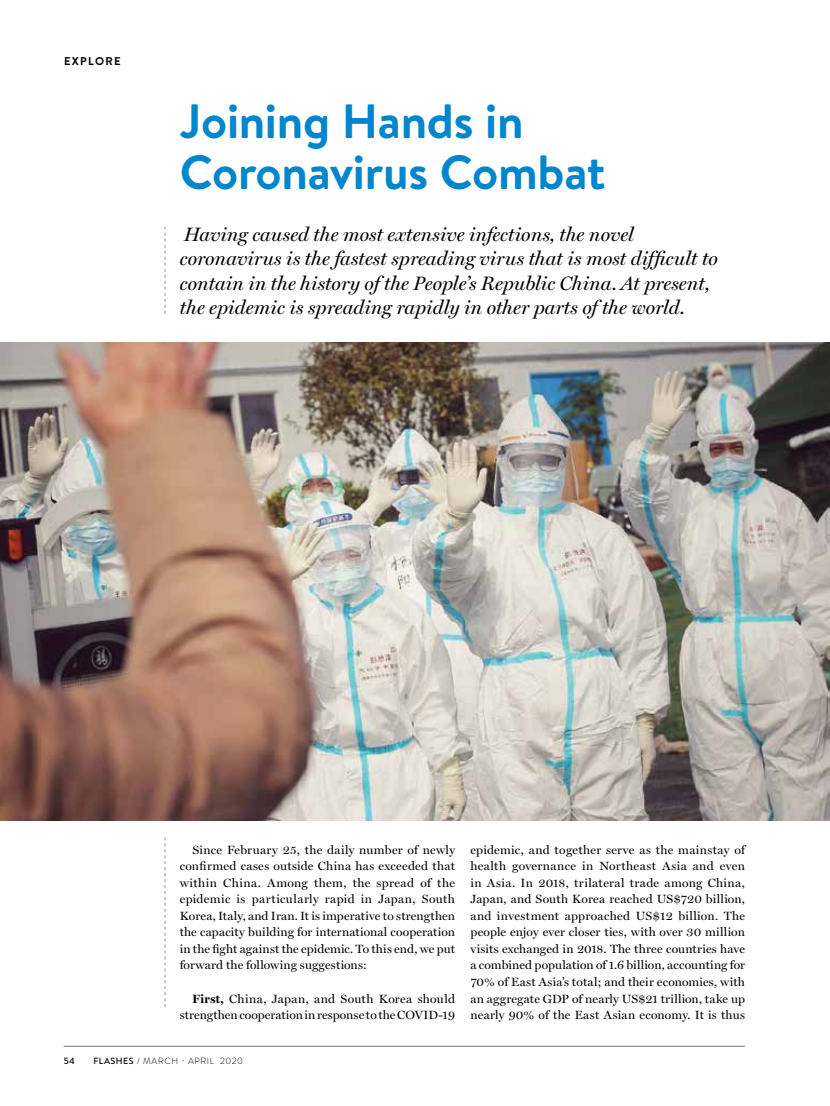
<style>
.page{position:relative;width:830px;height:1106px;background:#fff}
.page>*{position:absolute;margin:0;border:0;box-sizing:border-box;transform-origin:0 0}
.t1{font:700 48px/51px "Brandon Text";letter-spacing:-.01em;color:#0086cc}
.t2{font:italic 19.5px/24px "Miller Display";color:#000}
.t3{font:12px/16.5px "Miller Display";letter-spacing:.015em;color:#000;text-align:justify}
.t4{font:700 11.25px "Brandon Text";letter-spacing:.12em;color:#000}
.t5{font:300 9px "Brandon Text";letter-spacing:.07em;color:#000}
.t6{font:500 9px "Brandon Text";color:#000}
.s1{font-weight:700}
.s2{font-weight:500}
</style>
<div class="page">
<hr style="left:64px;top:1046px;width:680px;height:1px;background:#6d6e71">
<svg style="left:164px;top:837px;width:1px;height:170px"></svg>
<svg style="left:164px;top:227px;width:1px;height:87px"></svg>
<img style="left:0;top:342px;width:829px;height:479px">
<p class="t4" style="left:64px;top:53px;width:58px">EXPLORE</p>
<h1 class="t1" style="left:180px;top:94px;width:427px">Joining Hands in<br>Coronavirus Combat</h1>
<p class="t2" style="left:180px;top:223px;width:539px">Having caused the most extensive infections, the novel coronavirus is the fastest spreading virus that is most difficult to contain in the history of the People’s Republic China. At present, the epidemic is spreading rapidly in other parts of the world.</p>
<p class="t3" style="left:179px;top:841px;width:277px;text-indent:13px">Since February 25, the daily number of newly confirmed cases outside China has exceeded that within China. Among them, the spread of the epidemic is particularly rapid in Japan, South Korea, Italy, and Iran. It is imperative to strengthen the capacity building for international cooperation in the fight against the epidemic. To this end, we put forward the following suggestions:</p>
<p class="t3" style="left:179px;top:990px;width:277px;text-align:right"><span class="s1">First,</span> China, Japan, and South Korea should strengthen cooperation in response to the COVID-19</p>
<p class="t3" style="left:470px;top:841px;width:276px">epidemic, and together serve as the mainstay of health governance in Northeast Asia and even in Asia. In 2018, trilateral trade among China, Japan, and South Korea reached US$720 billion, and investment approached US$12 billion. The people enjoy ever closer ties, with over 30 million visits exchanged in 2018. The three countries have a combined population of 1.6 billion, accounting for 70% of East Asia’s total; and their economies, with an aggregate GDP of nearly US$21 trillion, take up nearly 90% of the East Asian economy. It is thus</p>
<p class="t6" style="left:64px;top:1054px;width:13px">54</p>
<p class="t5" style="left:93px;top:1054px;width:151px"><span class="s2">FLASHES</span> / MARCH - APRIL 2020</p>
</div>
